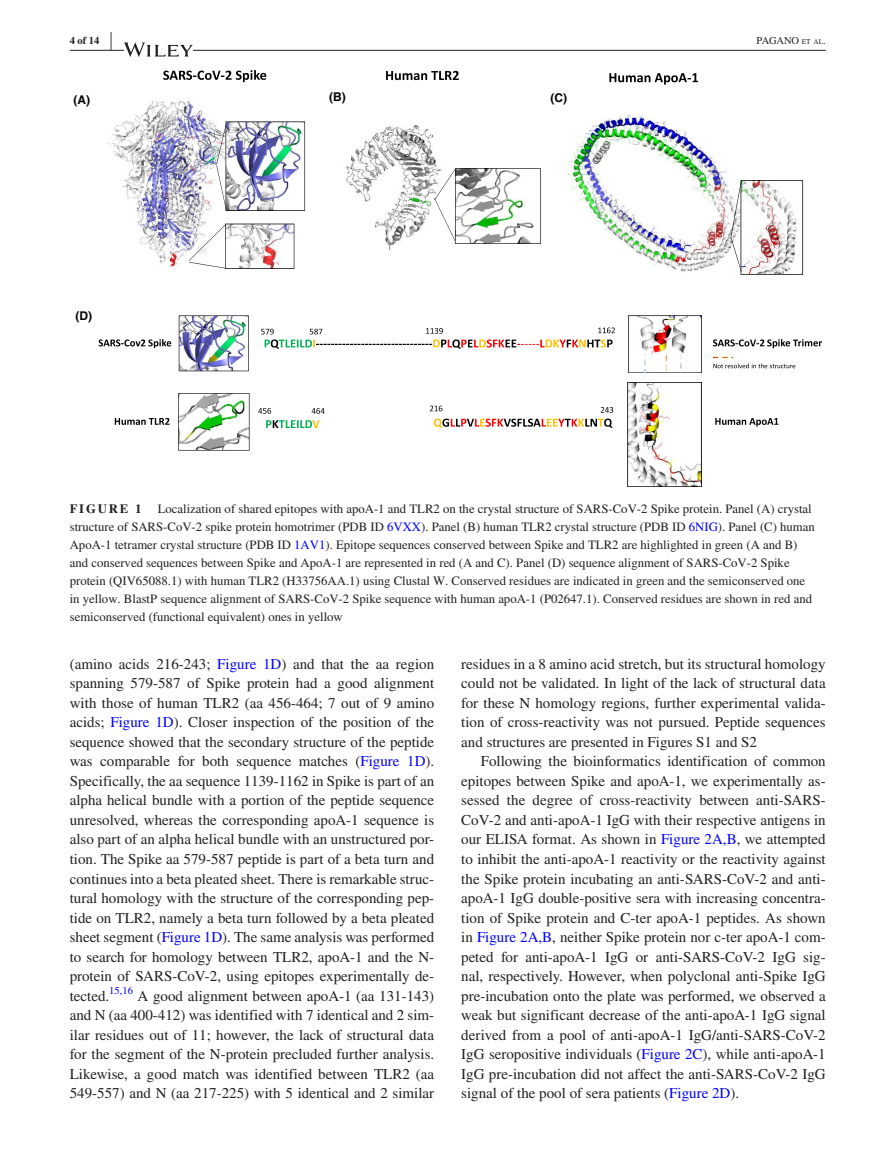
<style>
.page{position:relative;width:893px;height:1174px;background:#fff}
.page>*{position:absolute;margin:0;border:0;box-sizing:border-box;transform-origin:0 0}
.t1{font:700 25.95px "STIX";color:#231f20;scale:.36 1}
.t2{font:15px/19.5px "STIX";color:#231f20;text-align:justify}
.t3{font:12.75px/18px "STIX";color:#231f20}
.t4{font:700 12.75px "STIX";letter-spacing:.14em;color:#231f20}
.t5{font:700 12px "Helvetica";color:#000}
.t6{font:10.5px "STIX";letter-spacing:-.015em;color:#231f20}
.t7{font:700 10.5px "STIX";color:#231f20}
.s1{font-size:7.35px}
.s2{color:#00f}
</style>
<div class="page">
<hr style="left:70px;top:50px;width:756px;height:1px;background:#231f20">
<svg style="left:124px;top:42px;width:69px;height:15px"></svg>
<img style="left:628px;top:383px;width:73px;height:103px">
<img style="left:628px;top:315px;width:73px;height:58px">
<svg style="left:163px;top:70px;width:103px;height:12px"></svg>
<svg style="left:609px;top:73px;width:89px;height:12px"></svg>
<svg style="left:115px;top:418px;width:55px;height:7px"></svg>
<svg style="left:99px;top:339px;width:72px;height:9px"></svg>
<svg style="left:266px;top:420px;width:54px;height:8px"></svg>
<svg style="left:258px;top:408px;width:67px;height:6px"></svg>
<svg style="left:261px;top:327px;width:354px;height:22px"></svg>
<svg style="left:715px;top:418px;width:63px;height:9px"></svg>
<svg style="left:430px;top:405px;width:183px;height:23px"></svg>
<svg style="left:386px;top:71px;width:73px;height:9px"></svg>
<img style="left:345px;top:125px;width:92px;height:126px">
<svg style="left:434px;top:168px;width:107px;height:76px"></svg>
<img style="left:107px;top:100px;width:127px;height:167px">
<img style="left:216px;top:121px;width:89px;height:90px">
<svg style="left:189px;top:224px;width:105px;height:45px"></svg>
<img style="left:567px;top:115px;width:163px;height:157px">
<img style="left:730px;top:180px;width:73px;height:95px">
<img style="left:179px;top:315px;width:70px;height:56px">
<svg style="left:178px;top:393px;width:71px;height:57px"></svg>
<svg style="left:713px;top:339px;width:109px;height:9px"></svg>
<svg style="left:644px;top:350px;width:1px;height:23px"></svg>
<svg style="left:680px;top:354px;width:1px;height:19px"></svg>
<svg style="left:713px;top:357px;width:82px;height:11px"></svg>
<p class="t7" style="left:70px;top:34px;width:31px">4 of 14</p>
<h1 class="t1" style="left:110px;top:26px;width:7px">|</h1>
<p class="t6" style="left:756px;top:33px;width:71px">PAGANO <span class="s1">et al</span>.</p>
<p class="t5" style="left:74px;top:92px;width:18px">(A)</p>
<p class="t5" style="left:329px;top:90px;width:18px">(B)</p>
<p class="t5" style="left:550px;top:90px;width:18px">(C)</p>
<p class="t5" style="left:76px;top:308px;width:18px">(D)</p>
<p class="t4" style="left:70px;top:501px;width:73px">FIGURE 1</p>
<p class="t3" style="left:70px;top:500px;width:747px;text-indent:88px">Localization of shared epitopes with apoA-1 and TLR2 on the crystal structure of SARS-CoV-2 Spike protein. Panel (A) crystal structure of SARS-CoV-2 spike protein homotrimer (PDB ID <span class="s2">6VXX</span>). Panel (B) human TLR2 crystal structure (PDB ID <span class="s2">6NIG</span>). Panel (C) human ApoA-1 tetramer crystal structure (PDB ID <span class="s2">1AV1</span>). Epitope sequences conserved between Spike and TLR2 are highlighted in green (A and B) and conserved sequences between Spike and ApoA-1 are represented in red (A and C). Panel (D) sequence alignment of SARS-CoV-2 Spike protein (QIV65088.1) with human TLR2 (H33756AA.1) using Clustal W. Conserved residues are indicated in green and the semiconserved one in yellow. BlastP sequence alignment of SARS-CoV-2 Spike sequence with human apoA-1 (P02647.1). Conserved residues are shown in red and semiconserved (functional equivalent) ones in yellow</p>
<p class="t2" style="left:70px;top:655px;width:366px">(amino acids 216-243; <span class="s2">Figure 1D</span>) and that the aa region spanning 579-587 of Spike protein had a good alignment with those of human TLR2 (aa 456-464; 7 out of 9 amino acids; <span class="s2">Figure 1D</span>). Closer inspection of the position of the sequence showed that the secondary structure of the peptide was comparable for both sequence matches (<span class="s2">Figure 1D</span>).<br>Specifically, the aa sequence 1139-1162 in Spike is part of an alpha helical bundle with a portion of the peptide sequence unresolved, whereas the corresponding apoA-1 sequence is also part of an alpha helical bundle with an unstructured por&shy;tion. The Spike aa 579-587 peptide is part of a beta turn and continues into a beta pleated sheet. There is remarkable struc&shy;tural homology with the structure of the corresponding pep&shy;tide on TLR2, namely a beta turn followed by a beta pleated sheet segment (<span class="s2">Figure 1D</span>). The same analysis was performed to search for homology between TLR2, apoA-1 and the N&shy;protein of SARS-CoV-2, using epitopes experimentally de&shy;tected.<sup>15,16</sup> A good alignment between apoA-1 (aa 131-143) and N (aa 400-412) was identified with 7 identical and 2 sim&shy;ilar residues out of 11; however, the lack of structural data for the segment of the N-protein precluded further analysis.<br>Likewise, a good match was identified between TLR2 (aa 549-557) and N (aa 217-225) with 5 identical and 2 similar</p>
<p class="t2" style="left:461px;top:655px;width:366px">residues in a 8 amino acid stretch, but its structural homology could not be validated. In light of the lack of structural data for these N homology regions, further experimental valida&shy;tion of cross-reactivity was not pursued. Peptide sequences and structures are presented in Figures S1 and S2</p>
<p class="t2" style="left:461px;top:752px;width:366px;text-indent:20px">Following the bioinformatics identification of common epitopes between Spike and apoA-1, we experimentally as&shy;sessed the degree of cross-reactivity between anti-SARS-CoV-2 and anti-apoA-1 IgG with their respective antigens in our ELISA format. As shown in <span class="s2">Figure 2A,B</span>, we attempted to inhibit the anti-apoA-1 reactivity or the reactivity against the Spike protein incubating an anti-SARS-CoV-2 and anti&shy;apoA-1 IgG double-positive sera with increasing concentra&shy;tion of Spike protein and C-ter apoA-1 peptides. As shown in <span class="s2">Figure 2A,B</span>, neither Spike protein nor c-ter apoA-1 com&shy;peted for anti-apoA-1 IgG or anti-SARS-CoV-2 IgG sig&shy;nal, respectively. However, when polyclonal anti-Spike IgG pre-incubation onto the plate was performed, we observed a weak but significant decrease of the anti-apoA-1 IgG signal derived from a pool of anti-apoA-1 IgG/anti-SARS-CoV-2<br>IgG seropositive individuals (<span class="s2">Figure 2C</span>), while anti-apoA-1<br>IgG pre-incubation did not affect the anti-SARS-CoV-2 IgG signal of the pool of sera patients (<span class="s2">Figure 2D</span>).</p>
</div>
